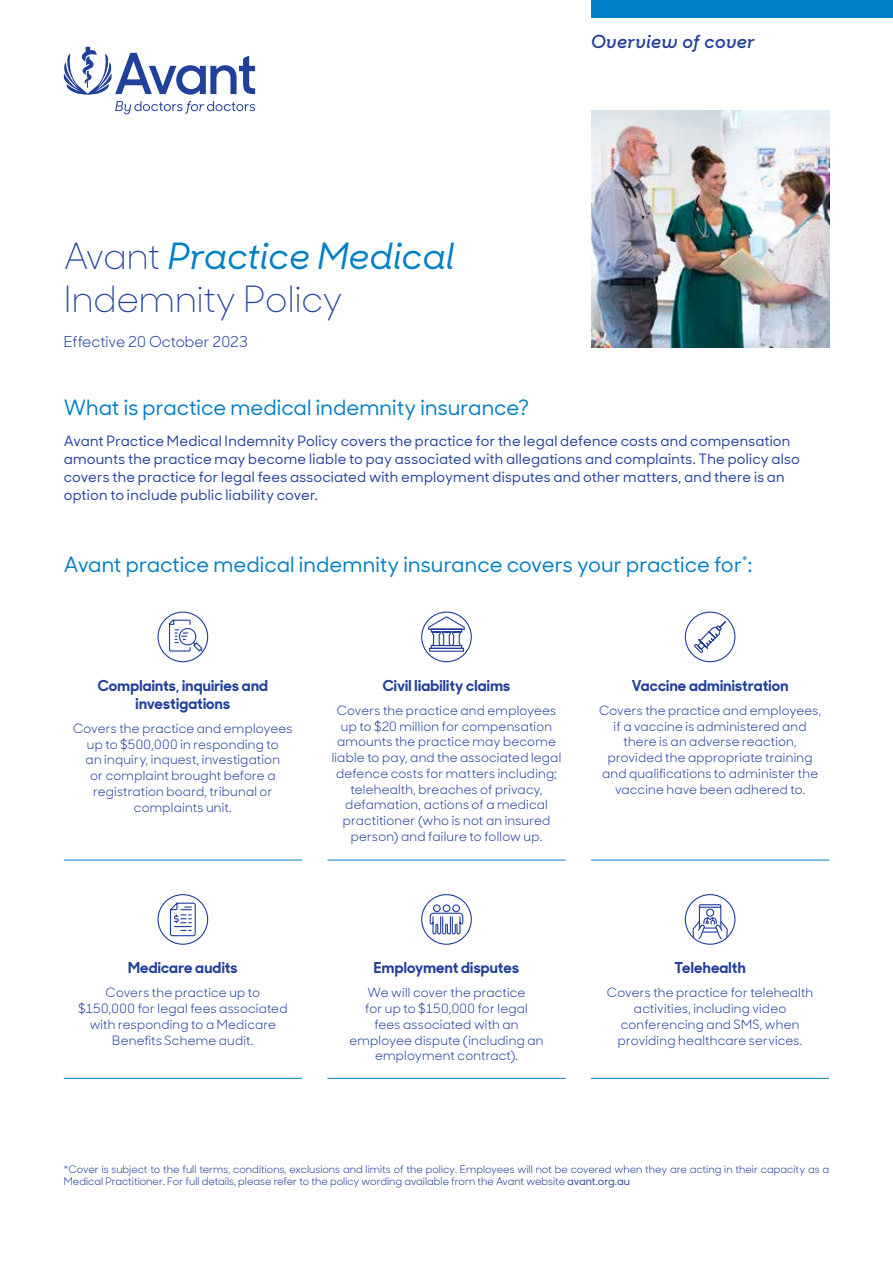
<style>
.page{position:relative;width:893px;height:1263px;background:#fff}
.page>*{position:absolute;margin:0;border:0;box-sizing:border-box;transform-origin:0 0}
.t1{font:300 36px/43.2px "Sharp Sans Display No 1";color:#21409a}
.t2{font:500 21px "Sharp Sans Display No 1";letter-spacing:.005em;color:#0080c6}
.t3{font:italic 600 18px "Sharp Sans Display No 1";letter-spacing:.03em;color:#21409a}
.t4{font:700 15px/18px "Sharp Sans Display No 1";letter-spacing:.015em;color:#21409a;text-align:center}
.t5{font:15px "Sharp Sans Display No 1";color:#21409a}
.t6{font:500 14.25px/18px "Sharp Sans Display No 1";letter-spacing:.015em;color:#21409a}
.t7{font:12.75px/15.8px "Sharp Sans Display No 1";letter-spacing:.02em;color:#21409a;text-align:center}
.t8{font:10.5px/12px "Sharp Sans Display No 1";color:#21409a}
.s1{font-weight:500;font-style:italic;color:#0080c6}
.s2{font-weight:500}
</style>
<div class="page">
<div style="left:591px;top:0;width:302px;height:17px;background:#0080c6"></div>
<svg style="left:63px;top:47px;width:192px;height:48px"></svg>
<svg style="left:115px;top:101px;width:140px;height:13px"></svg>
<hr style="left:64px;top:860px;width:238px;height:1px;background:#0080c6">
<hr style="left:327px;top:860px;width:239px;height:1px;background:#0080c6">
<hr style="left:591px;top:860px;width:238px;height:1px;background:#0080c6">
<hr style="left:64px;top:1078px;width:238px;height:1px;background:#0080c6">
<hr style="left:327px;top:1078px;width:239px;height:1px;background:#0080c6">
<hr style="left:591px;top:1078px;width:238px;height:1px;background:#0080c6">
<div style="left:157px;top:611px;width:51px;height:51px;border:1px solid #21409a;border-radius:50%"></div>
<svg style="left:169px;top:619px;width:35px;height:34px"></svg>
<div style="left:421px;top:611px;width:51px;height:51px;border:1px solid #21409a;border-radius:50%"></div>
<svg style="left:428px;top:615px;width:37px;height:37px"></svg>
<div style="left:685px;top:611px;width:50px;height:51px;border:1px solid #21409a;border-radius:50%"></div>
<svg style="left:693px;top:619px;width:34px;height:34px"></svg>
<div style="left:157px;top:894px;width:51px;height:51px;border:1px solid #21409a;border-radius:50%"></div>
<svg style="left:169px;top:902px;width:27px;height:35px"></svg>
<div style="left:421px;top:894px;width:51px;height:51px;border:1px solid #21409a;border-radius:50%"></div>
<svg style="left:429px;top:904px;width:35px;height:31px"></svg>
<div style="left:685px;top:894px;width:50px;height:51px;border:1px solid #21409a;border-radius:50%"></div>
<svg style="left:692px;top:894px;width:36px;height:46px"></svg>
<img style="left:591px;top:111px;width:238px;height:236px">
<h1 class="t1" style="left:64px;top:232px;width:392px">Avant <span class="s1">Practice Medical<br></span>Indemnity Policy</h1>
<p class="t5" style="left:64px;top:330px;width:186px">Effective 20 October 2023</p>
<h3 class="t3" style="left:591px;top:26px;width:165px">Overview of cover</h3>
<h2 class="t2" style="left:64px;top:393px;width:467px">What is practice medical indemnity insurance?</h2>
<p class="t6" style="left:64px;top:431px;width:738px">Avant Practice Medical Indemnity Policy covers the practice for the legal defence costs and compensation amounts the practice may become liable to pay associated with allegations and complaints. The policy also covers the practice for legal fees associated with employment disputes and other matters, and there is an option to include public liability cover.</p>
<h2 class="t2" style="left:64px;top:549px;width:690px">Avant practice medical indemnity insurance covers your practice for<sup>*</sup>:</h2>
<p class="t4" style="left:98px;top:675px;width:172px">Complaints, inquiries and investigations</p>
<p class="t7" style="left:73px;top:719px;width:221px">Covers the practice and employees up to $500,000 in responding to<br>an inquiry, inquest, investigation<br>or complaint brought before a registration board, tribunal or complaints unit.</p>
<p class="t4" style="left:383px;top:675px;width:129px">Civil liability claims</p>
<p class="t7" style="left:332px;top:701px;width:231px">Covers the practice and employees up to $20 million for compensation amounts the practice may become liable to pay, and the associated legal defence costs for matters including; telehealth, breaches of privacy, defamation, actions of a medical practitioner (who is not an insured person) and failure to follow up.</p>
<p class="t4" style="left:632px;top:675px;width:158px">Vaccine administration</p>
<p class="t7" style="left:599px;top:701px;width:224px">Covers the practice and employees, if a vaccine is administered and there is an adverse reaction, provided the appropriate training and qualifications to administer the vaccine have been adhered to.</p>
<p class="t4" style="left:128px;top:957px;width:111px">Medicare audits</p>
<p class="t7" style="left:78px;top:984px;width:211px">Covers the practice up to $150,000 for legal fees associated with responding to a Medicare<br>Benefits Scheme audit.</p>
<p class="t4" style="left:374px;top:957px;width:147px">Employment disputes</p>
<p class="t7" style="left:349px;top:984px;width:196px">We will cover the practice<br>for up to $150,000 for legal<br>fees associated with an employee dispute (including an employment contract).</p>
<p class="t4" style="left:675px;top:957px;width:73px">Telehealth</p>
<p class="t7" style="left:607px;top:984px;width:208px">Covers the practice for telehealth activities, including video conferencing and SMS, when providing healthcare services.</p>
<p class="t8" style="left:64px;top:1162px;width:767px">*Cover is subject to the full terms, conditions, exclusions and limits of the policy. Employees will not be covered when they are acting in their capacity as a<br>Medical Practitioner. For full details, please refer to the policy wording available from the Avant website <span class="s2">avant.org.au</span></p>
</div>
